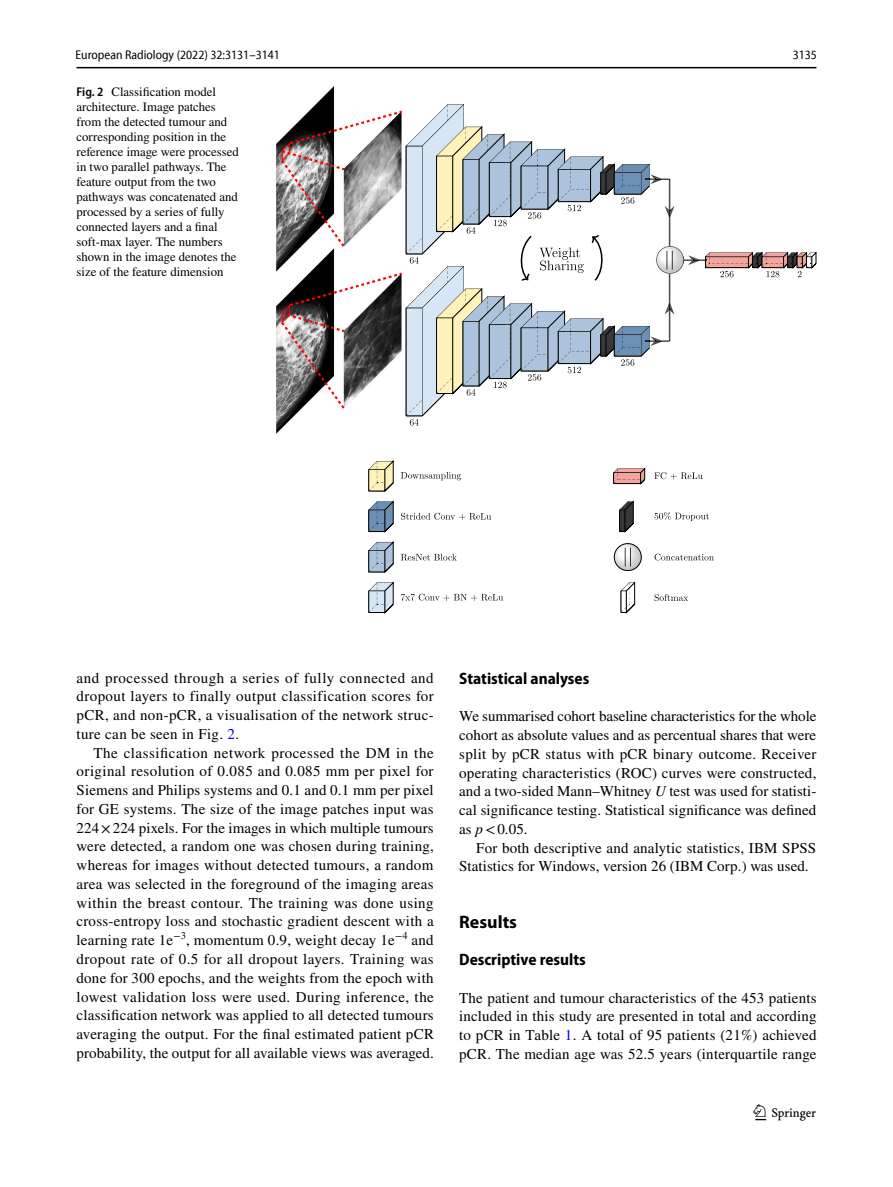
<style>
.page{position:relative;width:893px;height:1187px;background:#fff}
.page>*{position:absolute;margin:0;border:0;box-sizing:border-box;transform-origin:0 0}
.t1{font:22.5px "Springnew Regular 3";color:#000}
.t2{font:700 18px "Myriad Pro";color:#000}
.t3{font:700 semi-condensed 16.5px "Myriad Pro";color:#000}
.t4{font:15px/18.8px "STIX";letter-spacing:.005em;color:#000;text-align:justify}
.t5{font:12.75px/15px "STIX";color:#000}
.t6{font:semi-condensed 12.75px "Myriad Pro Unic";color:#000}
.s1{font-family:"Myriad Pro";font-weight:600;font-stretch:semi-condensed}
.s2{color:#00f}
.s3{font-style:italic}
</style>
<div class="page">
<hr style="left:77px;top:67px;width:739px;height:1px;background:#000">
<img style="left:276px;top:87px;width:407px;height:483px">
<svg style="left:683px;top:251px;width:133px;height:26px"></svg>
<svg style="left:281px;top:104px;width:393px;height:321px"></svg>
<svg style="left:368px;top:460px;width:26px;height:32px"></svg>
<svg style="left:401px;top:472px;width:60px;height:8px"></svg>
<svg style="left:368px;top:500px;width:26px;height:32px"></svg>
<svg style="left:401px;top:513px;width:90px;height:7px"></svg>
<svg style="left:368px;top:541px;width:26px;height:32px"></svg>
<svg style="left:401px;top:553px;width:56px;height:7px"></svg>
<svg style="left:368px;top:581px;width:26px;height:32px"></svg>
<svg style="left:401px;top:593px;width:102px;height:8px"></svg>
<svg style="left:613px;top:467px;width:32px;height:17px"></svg>
<svg style="left:654px;top:472px;width:49px;height:7px"></svg>
<svg style="left:619px;top:500px;width:15px;height:32px"></svg>
<svg style="left:654px;top:512px;width:55px;height:9px"></svg>
<div style="left:614px;top:543px;width:27px;height:27px;border:1px solid #000;border-radius:50%"></div>
<svg style="left:625px;top:547px;width:6px;height:19px"></svg>
<svg style="left:655px;top:553px;width:59px;height:7px"></svg>
<svg style="left:620px;top:581px;width:15px;height:32px"></svg>
<svg style="left:655px;top:594px;width:33px;height:7px"></svg>
<p class="t6" style="left:76px;top:50px;width:206px">European Radiology (2022) 32:3131–3141</p>
<p class="t6" style="left:793px;top:50px;width:26px">3135</p>
<p class="t5" style="left:77px;top:85px;width:164px"><span class="s1">Fig. 2</span> Classification model architecture. Image patches from the detected tumour and corresponding position in the reference image were processed in two parallel pathways. The feature output from the two pathways was concatenated and processed by a series of fully connected layers and a final soft-max layer. The numbers shown in the image denotes the size of the feature dimension</p>
<p class="t4" style="left:77px;top:669px;width:359px">and processed through a series of fully connected and dropout layers to finally output classification scores for pCR, and non-pCR, a visualisation of the network struc&shy;ture can be seen in Fig. <span class="s2">2</span>.</p>
<p class="t4" style="left:77px;top:744px;width:359px;text-indent:17px">The classification network processed the DM in the original resolution of 0.085 and 0.085 mm per pixel for Siemens and Philips systems and 0.1 and 0.1 mm per pixel for GE systems. The size of the image patches input was 224×224 pixels. For the images in which multiple tumours were detected, a random one was chosen during training, whereas for images without detected tumours, a random area was selected in the foreground of the imaging areas within the breast contour. The training was done using cross-entropy loss and stochastic gradient descent with a learning rate 1e<sup>−3</sup>, momentum 0.9, weight decay 1e<sup>−4</sup> and dropout rate of 0.5 for all dropout layers. Training was done for 300 epochs, and the weights from the epoch with lowest validation loss were used. During inference, the classification network was applied to all detected tumours averaging the output. For the final estimated patient pCR probability, the output for all available views was averaged.</p>
<p class="t3" style="left:459px;top:669px;width:132px">Statistical analyses</p>
<p class="t4" style="left:459px;top:707px;width:359px">We summarised cohort baseline characteristics for the whole cohort as absolute values and as percentual shares that were split by pCR status with pCR binary outcome. Receiver operating characteristics (ROC) curves were constructed, and a two-sided Mann–Whitney <span class="s3">U</span> test was used for statisti&shy;cal significance testing. Statistical significance was defined as <span class="s3">p</span>&lt;0.05.</p>
<p class="t4" style="left:459px;top:839px;width:359px;text-indent:17px">For both descriptive and analytic statistics, IBM SPSS<br>Statistics for Windows, version 26 (IBM Corp.) was used.</p>
<p class="t2" style="left:459px;top:909px;width:59px">Results</p>
<p class="t3" style="left:459px;top:950px;width:128px">Descriptive results</p>
<p class="t4" style="left:459px;top:989px;width:359px">The patient and tumour characteristics of the 453 patients included in this study are presented in total and according to pCR in Table <span class="s2">1</span>. A total of 95 patients (21%) achieved pCR. The median age was 52.5 years (interquartile range</p>
<h1 class="t1" style="left:755px;top:1104px;width:62px">1 3</h1>
</div>
